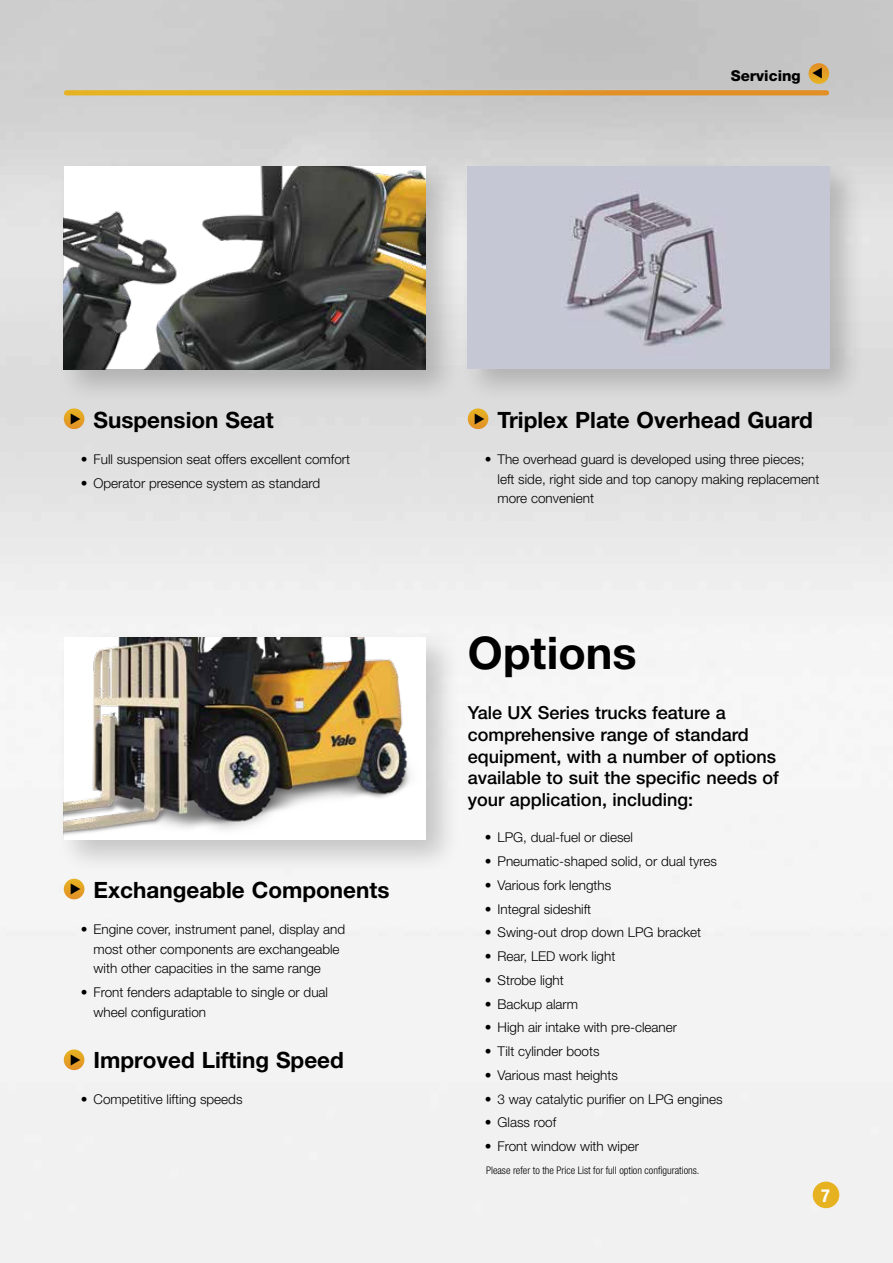
<style>
.page{position:relative;width:893px;height:1263px;background:#fff}
.page>*{position:absolute;margin:0;border:0;box-sizing:border-box;transform-origin:0 0}
.t1{font:700 45px "Helvetica Neue LT Std";color:#000}
.t2{font:700 22.5px "Helvetica Neue LT Std";color:#000}
.t3{font:500 18px/21.6px "Helvetica Neue";color:#000}
.t4{font:700 condensed 18px "Helvetica Neue";color:#fff}
.t5{font:800 15px "Helvetica Neue";color:#000}
.t6{font:300 13.5px/19.5px "Helvetica Neue LT Std";color:#000}
.t7{font:300 condensed 10.5px "Helvetica Neue";color:#000}
</style>
<div class="page">
<img style="left:0;top:0;width:893px;height:1263px">
<svg style="left:813px;top:1182px;width:26px;height:27px"></svg>
<svg style="left:66px;top:95px;width:760px;height:1px"></svg>
<div style="left:813px;top:1181px;width:26px;height:27px;background:#e7b222;border-radius:50%"></div>
<svg style="left:66px;top:90px;width:760px;height:5px;background:#e2a22a"></svg>
<svg style="left:808px;top:63px;width:21px;height:21px"></svg>
<div style="left:460px;top:158px;width:405px;height:246px;background:#000;opacity:.2"></div>
<img style="left:468px;top:166px;width:361px;height:202px">
<div style="left:56px;top:159px;width:405px;height:245px;background:#000;opacity:.2"></div>
<img style="left:64px;top:167px;width:361px;height:202px">
<div style="left:56px;top:629px;width:405px;height:246px;background:#000;opacity:.2"></div>
<img style="left:64px;top:637px;width:361px;height:202px">
<svg style="left:64px;top:408px;width:20px;height:21px"></svg>
<div style="left:64px;top:879px;width:20px;height:20px;background:linear-gradient(to bottom,#e7b323,#e29327);border-radius:10px"></div>
<svg style="left:64px;top:1049px;width:20px;height:21px"></svg>
<svg style="left:468px;top:408px;width:20px;height:21px"></svg>
<svg style="left:812px;top:68px;width:10px;height:11px"></svg>
<svg style="left:71px;top:413px;width:9px;height:11px"></svg>
<svg style="left:71px;top:884px;width:9px;height:11px"></svg>
<svg style="left:71px;top:1054px;width:9px;height:11px"></svg>
<svg style="left:475px;top:413px;width:9px;height:11px"></svg>
<p class="t5" style="left:731px;top:66px;width:72px">Servicing</p>
<p class="t5" style="left:719px;top:67px;width:83px">OVERVIEW</p>
<h2 class="t2" style="left:94px;top:406px;width:182px">Suspension Seat</h2>
<p class="t6" style="left:81px;top:449px;width:271px">• Full suspension seat offers excellent comfort</p>
<p class="t6" style="left:81px;top:473px;width:241px">• Operator presence system as standard</p>
<h2 class="t2" style="left:94px;top:876px;width:298px">Exchangeable Components</h2>
<p class="t6" style="left:94px;top:919px;width:253px;text-indent:-13px">• Engine cover, instrument panel, display and most other components are exchangeable with other capacities in the same range</p>
<p class="t6" style="left:94px;top:982px;width:236px;text-indent:-13px">• Front fenders adaptable to single or dual wheel configuration</p>
<h2 class="t2" style="left:94px;top:1046px;width:252px">Improved Lifting Speed</h2>
<p class="t6" style="left:81px;top:1089px;width:163px">• Competitive lifting speeds</p>
<h2 class="t2" style="left:497px;top:406px;width:317px">Triplex Plate Overhead Guard</h2>
<p class="t6" style="left:497px;top:449px;width:323px;text-indent:-13px">• The overhead guard is developed using three pieces; left side, right side and top canopy making replacement more convenient</p>
<h1 class="t1" style="left:468px;top:625px;width:170px">Options</h1>
<h3 class="t3" style="left:468px;top:702px;width:313px">Yale UX Series trucks feature a comprehensive range of standard equipment, with a number of options available to suit the specific needs of your application, including:</h3>
<p class="t6" style="left:485px;top:827px;width:150px">• LPG, dual-fuel or diesel</p>
<p class="t6" style="left:485px;top:851px;width:234px">• Pneumatic-shaped solid, or dual tyres</p>
<p class="t6" style="left:485px;top:875px;width:128px">• Various fork lengths</p>
<p class="t6" style="left:485px;top:899px;width:108px">• Integral sideshift</p>
<p class="t6" style="left:485px;top:922px;width:218px">• Swing-out drop down LPG bracket</p>
<p class="t6" style="left:485px;top:946px;width:132px">• Rear, LED work light</p>
<p class="t6" style="left:485px;top:970px;width:81px">• Strobe light</p>
<p class="t6" style="left:485px;top:994px;width:95px">• Backup alarm</p>
<p class="t6" style="left:485px;top:1017px;width:194px">• High air intake with pre-cleaner</p>
<p class="t6" style="left:485px;top:1041px;width:116px">• Tilt cylinder boots</p>
<p class="t6" style="left:485px;top:1065px;width:135px">• Various mast heights</p>
<p class="t6" style="left:485px;top:1089px;width:239px">• 3 way catalytic purifier on LPG engines</p>
<p class="t6" style="left:485px;top:1112px;width:73px">• Glass roof</p>
<p class="t6" style="left:485px;top:1136px;width:156px">• Front window with wiper</p>
<p class="t7" style="left:486px;top:1165px;width:215px">Please refer to the Price List for full option configurations.</p>
<h3 class="t4" style="left:821px;top:1185px;width:10px">7</h3>
</div>
